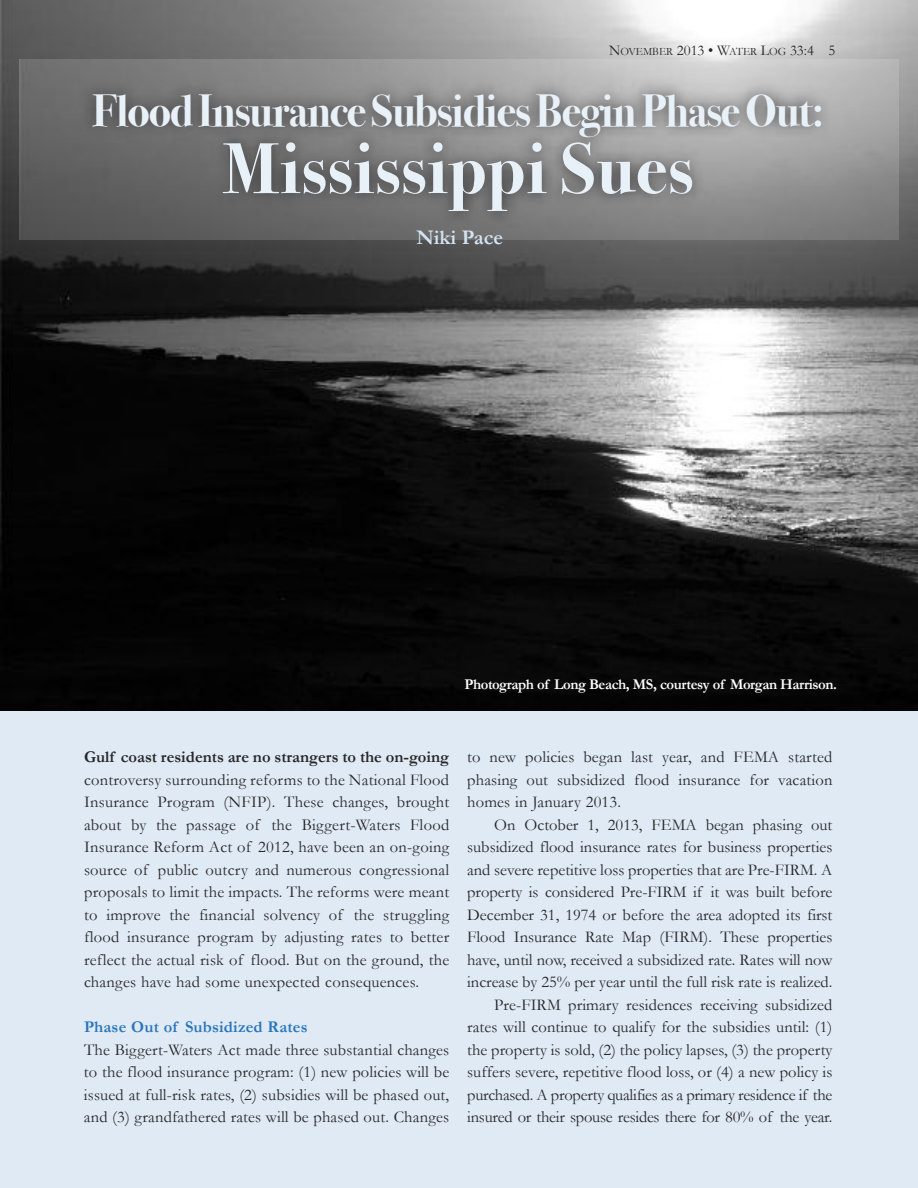
<style>
.page{position:relative;width:918px;height:1188px;background:#dfeaf5}
.page>*{position:absolute;margin:0;border:0;box-sizing:border-box;transform-origin:0 0}
.t1{font:72px "Bodoni Svty Two ITCTT Bold";letter-spacing:.015em;color:#e8f0f8}
.t2{font:45px "Bodoni Svty Two ITCTT Bold";letter-spacing:-.025em;color:#e8f0f8}
.t3{font:700 21px "Garamond";color:#d4e3f1}
.t4{font:16.5px/22.5px "Garamond";color:#272627;text-align:justify}
.t5{font:700 16.5px "Garamond";color:#272627}
.t6{font:700 16.5px "Garamond";letter-spacing:.01em;color:#2975bb}
.t7{font:700 15px "Garamond";letter-spacing:-.03em;color:#fff}
.t8{font:15px "Garamond";color:#272627}
.s1{font-size:11.25px}
</style>
<div class="page">
<img style="left:1px;top:0;width:917px;height:710px">
<img style="left:19px;top:60px;width:879px;height:180px">
<p class="t8" style="left:609px;top:42px;width:228px">N<span class="s1">OVEMbER</span> 2013 • W<span class="s1">ATER</span> L<span class="s1">OG</span> 33:4 5</p>
<h2 class="t2" style="left:93px;top:84px;width:733px">FloodInsuranceSubsidiesBeginPhaseOut:</h2>
<h1 class="t1" style="left:223px;top:127px;width:471px">Mississippi Sues</h1>
<p class="t3" style="left:416px;top:226px;width:88px">Niki Pace</p>
<p class="t7" style="left:465px;top:676px;width:374px">Photograph of Long Beach, MS, courtesy of Morgan Harrison.</p>
<p class="t5" style="left:84px;top:748px;width:367px">gulf coast residents are no strangers to the on-going</p>
<p class="t4" style="left:84px;top:769px;width:367px">controversy surrounding reforms to the National Flood Insurance Program (NFIP). These changes, brought about by the passage of the biggert-Waters Flood Insurance Reform Act of 2012, have been an on-going source of public outcry and numerous congressional proposals to limit the impacts. The reforms were meant to improve the financial solvency of the struggling flood insurance program by adjusting rates to better reflect the actual risk of flood. but on the ground, the changes have had some unexpected consequences.</p>
<p class="t6" style="left:84px;top:1018px;width:225px">Phase out of Subsidized rates</p>
<p class="t4" style="left:84px;top:1039px;width:367px">The biggert-Waters Act made three substantial changes to the flood insurance program: (1) new policies will be issued at full-risk rates, (2) subsidies will be phased out, and (3) grandfathered rates will be phased out. Changes</p>
<p class="t4" style="left:467px;top:746px;width:367px">to new policies began last year, and FEMA started phasing out subsidized flood insurance for vacation homes in January 2013.</p>
<p class="t4" style="left:467px;top:814px;width:367px;text-align:right">On October 1, 2013, FEMA began phasing out subsidized flood insurance rates for business properties and severe repetitive loss properties that are Pre-FIRM. A property is considered Pre-FIRM if it was built before December 31, 1974 or before the area adopted its first Flood Insurance Rate Map (FIRM). These properties have, until now, received a subsidized rate. Rates will now increase by 25% per year until the full risk rate is realized.<br>Pre-FIRM primary residences receiving subsidized rates will continue to qualify for the subsidies until: (1) the property is sold, (2) the policy lapses, (3) the property suffers severe, repetitive flood loss, or (4) a new policy is purchased. A property qualifies as a primary residence if the insured or their spouse resides there for 80% of the year.</p>
</div>
